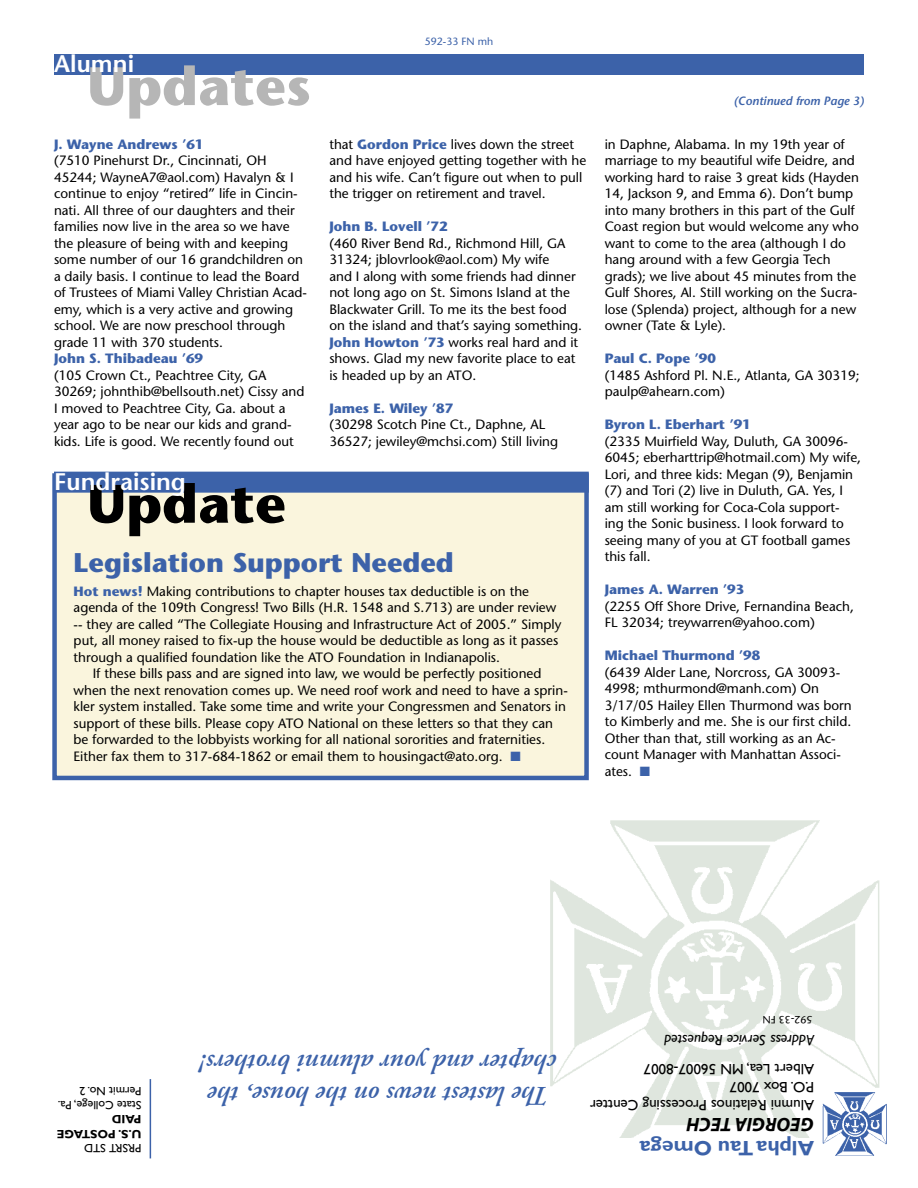
<style>
.page{position:relative;width:918px;height:1188px;background:#fff}
.page>*{position:absolute;margin:0;border:0;box-sizing:border-box;transform-origin:0 0}
.t1{font:700 54px "Stone Sans";color:#b6b6b6}
.t2{font:700 54px "Stone Sans";color:#000}
.t3{font:italic 600 27px/32.4px "Adobe Garamond Pro";color:#3c62a9}
._2_Headline{font:700 27px "Stone Sans";color:#3c62a9}
.t4{font:600 24px "Stone Sans";color:#fff}
.t5{font:700 21px "Gill Sans";color:#3c62a9}
.t6{font:italic 700 19.5px "Myriad";color:#000}
.t7{font:15px "Gill Sans";color:#000}
.t8{font:italic 15px "Gill Sans";color:#000}
._2_Update_Body{font:13.5px/16.5px "Stone Sans";color:#000}
._2_Frat_News_Body{font:13.5px/16.5px "Stone Sans";color:#000}
._2_Update_Name{font:700 13.5px "Stone Sans";color:#3c62a9}
.t9{font:12px "Gill Sans";color:#000}
._2_Continued{font:italic 600 12px "Stone Sans";color:#3c62a9}
.t10{font:700 12px "Gill Sans";color:#000}
._2_Headline-2{font:10.5px "Stone Sans";color:#3c62a9}
._2_Headline-3{font:10.5px "Stone Sans";color:#000}
.s1{font-weight:700;color:#3c62a9}
.s2{color:#3c62a9}
</style>
<div class="page">
<img style="left:550px;top:820px;width:330px;height:318px">
<img style="left:823px;top:1092px;width:64px;height:64px">
<hr style="left:150px;top:1079px;width:1px;height:79px;background:#3c62a9">
<div style="left:54px;top:54px;width:810px;height:21px;background:#3c62a9"></div>
<div style="left:55px;top:476px;width:532px;height:302px;background:#faf5dd"></div>
<div style="left:52px;top:473px;width:537px;height:307px;border:4px solid #3c62a9"></div>
<div style="left:54px;top:472px;width:535px;height:21px;background:#3c62a9"></div>
<p class="t4" style="left:54px;top:49px;width:81px">Alumni</p>
<p class="t1" style="left:87px;top:54px;width:225px">Updates</p>
<p class="_2_Update_Name" style="left:54px;top:136px;width:151px">J. Wayne Andrews ’61</p>
<p class="_2_Update_Body" style="left:54px;top:153px;width:255px">(7510 Pinehurst Dr., Cincinnati, OH 45244; WayneA7@aol.com) Havalyn &amp; I continue to enjoy “retired” life in Cincin&shy;nati. All three of our daughters and their families now live in the area so we have the pleasure of being with and keeping some number of our 16 grandchildren on a daily basis. I continue to lead the Board of Trustees of Miami Valley Christian Acad&shy;emy, which is a very active and growing school. We are now preschool through grade 11 with 370 students.</p>
<p class="_2_Update_Name" style="left:54px;top:351px;width:151px">John S. Thibadeau ’69</p>
<p class="_2_Update_Body" style="left:54px;top:367px;width:252px">(105 Crown Ct., Peachtree City, GA 30269; johnthib@bellsouth.net) Cissy and I moved to Peachtree City, Ga. about a year ago to be near our kids and grand&shy;kids. Life is good. We recently found out</p>
<p class="t4" style="left:54px;top:467px;width:133px">Fundraising</p>
<p class="t2" style="left:87px;top:472px;width:200px">Update</p>
<p class="_2_Headline-2" style="left:425px;top:35px;width:70px">592-33 FN mh</p>
<p class="_2_Update_Body" style="left:329px;top:136px;width:259px">that <span class="s1">Gordon Price</span> lives down the street and have enjoyed getting together with he and his wife. Can’t figure out when to pull the trigger on retirement and travel.</p>
<p class="_2_Update_Name" style="left:329px;top:219px;width:120px">John B. Lovell ’72</p>
<p class="_2_Update_Body" style="left:329px;top:235px;width:254px">(460 River Bend Rd., Richmond Hill, GA 31324; jblovrlook@aol.com) My wife<br>and I along with some friends had dinner not long ago on St. Simons Island at the Blackwater Grill. To me its the best food on the island and that’s saying something.<br><span class="s1">John Howton ’73</span> works real hard and it shows. Glad my new favorite place to eat is headed up by an ATO.</p>
<p class="_2_Update_Name" style="left:329px;top:400px;width:125px">James E. Wiley ’87</p>
<p class="_2_Update_Body" style="left:329px;top:417px;width:230px">(30298 Scotch Pine Ct., Daphne, AL<br>36527; jewiley@mchsi.com) Still living</p>
<p class="_2_Headline" style="left:74px;top:546px;width:382px">Legislation Support Needed</p>
<p class="_2_Frat_News_Body" style="left:74px;top:583px;width:489px"><span class="s1">Hot news!</span> Making contributions to chapter houses tax deductible is on the agenda of the 109th Congress! Two Bills (H.R. 1548 and S.713) are under review -- they are called “The Collegiate Housing and Infrastructure Act of 2005.” Simply put, all money raised to fix-up the house would be deductible as long as it passes through a qualified foundation like the ATO Foundation in Indianapolis.</p>
<p class="_2_Frat_News_Body" style="left:74px;top:666px;width:496px;text-indent:19px">If these bills pass and are signed into law, we would be perfectly positioned when the next renovation comes up. We need roof work and need to have a sprin&shy;kler system installed. Take some time and write your Congressmen and Senators in support of these bills. Please copy ATO National on these letters so that they can be forwarded to the lobbyists working for all national sororities and fraternities.<br>Either fax them to 317-684-1862 or email them to housingact@ato.org. <span class="s2">■</span></p>
<p class="_2_Continued" style="left:734px;top:93px;width:132px">(Continued from Page 3)</p>
<p class="_2_Update_Body" style="left:605px;top:136px;width:256px">in Daphne, Alabama. In my 19th year of marriage to my beautiful wife Deidre, and working hard to raise 3 great kids (Hayden 14, Jackson 9, and Emma 6). Don’t bump into many brothers in this part of the Gulf Coast region but would welcome any who want to come to the area (although I do hang around with a few Georgia Tech grads); we live about 45 minutes from the Gulf Shores, Al. Still working on the Sucra&shy;lose (Splenda) project, although for a new owner (Tate &amp; Lyle).</p>
<p class="_2_Update_Name" style="left:605px;top:351px;width:113px">Paul C. Pope ’90</p>
<p class="_2_Update_Body" style="left:605px;top:367px;width:257px">(1485 Ashford Pl. N.E., Atlanta, GA 30319; paulp@ahearn.com)</p>
<p class="_2_Update_Name" style="left:605px;top:417px;width:148px">Byron L. Eberhart ’91</p>
<p class="_2_Update_Body" style="left:605px;top:433px;width:258px">(2335 Muirfield Way, Duluth, GA 30096- 6045; eberharttrip@hotmail.com) My wife, Lori, and three kids: Megan (9), Benjamin (7) and Tori (2) live in Duluth, GA. Yes, I am still working for Coca-Cola support&shy;ing the Sonic business. I look forward to seeing many of you at GT football games this fall.</p>
<p class="_2_Update_Name" style="left:605px;top:582px;width:141px">James A. Warren ’93</p>
<p class="_2_Update_Body" style="left:605px;top:598px;width:251px">(2255 Off Shore Drive, Fernandina Beach,<br>FL 32034; treywarren@yahoo.com)</p>
<p class="_2_Update_Name" style="left:605px;top:648px;width:157px">Michael Thurmond ’98</p>
<p class="_2_Update_Body" style="left:605px;top:664px;width:249px">(6439 Alder Lane, Norcross, GA 30093- 4998; mthurmond@manh.com) On 3/17/05 Hailey Ellen Thurmond was born to Kimberly and me. She is our first child.<br>Other than that, still working as an Ac&shy;count Manager with Manhattan Associ&shy;ates. <span class="s2">■</span></p>
<p class="_2_Headline-3" style="left:812px;top:1026px;width:51px;rotate:-180deg">592-33 FN</p>
<p class="t9" style="left:141px;top:1098px;width:63px;rotate:-180deg">Permit No. 2</p>
<p class="t9" style="left:141px;top:1112px;width:85px;rotate:-180deg">State College, Pa.</p>
<p class="t10" style="left:141px;top:1127px;width:31px;rotate:-180deg">PAID</p>
<p class="t10" style="left:141px;top:1141px;width:86px;rotate:-180deg">U.S. POSTAGE</p>
<p class="t9" style="left:141px;top:1155px;width:59px;rotate:-180deg">PRSRT STD</p>
<p class="t3" style="left:558px;top:1111px;width:359px;rotate:-180deg">The lastest news on the house, the chapter and your alumni brothers!</p>
<p class="t8" style="left:814px;top:1049px;width:151px;rotate:-180deg">Address Service Requested</p>
<p class="t7" style="left:814px;top:1078px;width:172px;rotate:-180deg">Albert Lea, MN 56007-8007</p>
<p class="t7" style="left:814px;top:1096px;width:86px;rotate:-180deg">P.O. Box 7007</p>
<p class="t7" style="left:814px;top:1114px;width:225px;rotate:-180deg">Alumni Relatinos Processing Centter</p>
<p class="t6" style="left:814px;top:1135px;width:129px;rotate:-180deg">GEORGIA TECH</p>
<p class="t5" style="left:814px;top:1161px;width:176px;rotate:-180deg">Alpha Tau Omega</p>
</div>
